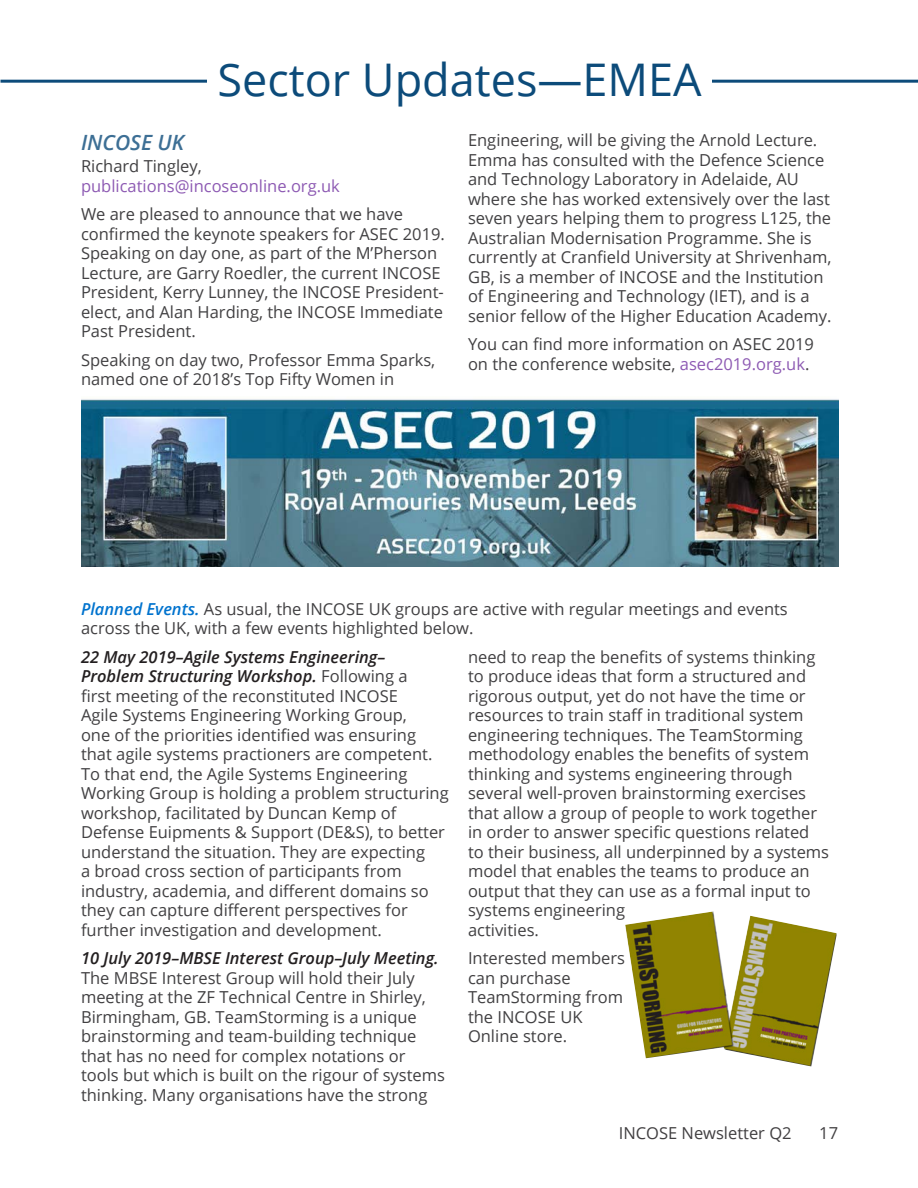
<style>
.page{position:relative;width:918px;height:1188px;background:#fff}
.page>*{position:absolute;margin:0;border:0;box-sizing:border-box;transform-origin:0 0}
.Page_Title{font:45px "Open Sans";color:#0c4b7a}
.Heading_1{font:italic 600 21px "Open Sans";color:#3d6f95}
.paragraph_span{font:16.5px/19.5px "Open Sans";color:#414042}
.t1{font:16.5px/19.5px "Open Sans";color:#8d5ab3}
.t2{font:16.5px "Open Sans";color:#413f41}
.s1{color:#414042}
.s2{color:#8d5ab3}
.s3{font-weight:600;font-style:italic;color:#0073ce}
.s4{font-weight:600;font-style:italic;color:#231f20}
</style>
<div class="page">
<hr style="left:0;top:80px;width:918px;height:3px;background:#0c4b7a">
<div style="left:207px;top:47px;width:505px;height:63px;background:#fff"></div>
<img style="left:81px;top:399px;width:758px;height:168px">
<img style="left:625px;top:911px;width:212px;height:155px">
<p class="Page_Title" style="left:217px;top:48px;width:486px">Sector Updates—EMEA</p>
<p class="Heading_1" style="left:81px;top:128px;width:105px">INCOSE UK</p>
<p class="t1" style="left:81px;top:156px;width:260px"><span class="s1">Richard Tingley, </span>publications@incoseonline.org.uk</p>
<p class="paragraph_span" style="left:81px;top:204px;width:365px">We are pleased to announce that we have confirmed the keynote speakers for ASEC 2019.<br>Speaking on day one, as part of the M’Pherson Lecture, are Garry Roedler, the current INCOSE President, Kerry Lunney, the INCOSE President&shy;elect, and Alan Harding, the INCOSE Immediate Past President.</p>
<p class="paragraph_span" style="left:81px;top:350px;width:356px">Speaking on day two, Professor Emma Sparks, named one of 2018’s Top Fifty Women in</p>
<p class="paragraph_span" style="left:468px;top:130px;width:365px">Engineering, will be giving the Arnold Lecture.<br>Emma has consulted with the Defence Science and Technology Laboratory in Adelaide, AU where she has worked extensively over the last seven years helping them to progress L125, the Australian Modernisation Programme. She is currently at Cranfield University at Shrivenham, GB, is a member of INCOSE and the Institution of Engineering and Technology (IET), and is a senior fellow of the Higher Education Academy.</p>
<p class="paragraph_span" style="left:468px;top:334px;width:347px">You can find more information on ASEC 2019 on the conference website, <span class="s2">asec2019.org.uk</span>.</p>
<p class="paragraph_span" style="left:81px;top:598px;width:708px"><span class="s3">Planned Events.</span> As usual, the INCOSE UK groups are active with regular meetings and events across the UK, with a few events highlighted below.</p>
<p class="paragraph_span" style="left:81px;top:647px;width:369px"><span class="s4">22 May 2019–Agile Systems Engineering– Problem Structuring Workshop.</span> Following a<br>first meeting of the reconstituted INCOSE<br>Agile Systems Engineering Working Group,<br>one of the priorities identified was ensuring that agile systems practioners are competent.<br>To that end, the Agile Systems Engineering Working Group is holding a problem structuring workshop, facilitated by Duncan Kemp of Defense Euipments &amp; Support (DE&amp;S), to better understand the situation. They are expecting<br>a broad cross section of participants from industry, academia, and different domains so they can capture different perspectives for further investigation and development.</p>
<p class="paragraph_span" style="left:81px;top:948px;width:366px"><span class="s4">10 July 2019–MBSE Interest Group–July Meeting.<br></span>The MBSE Interest Group will hold their July meeting at the ZF Technical Centre in Shirley, Birmingham, GB. TeamStorming is a unique brainstorming and team-building technique that has no need for complex notations or tools but which is built on the rigour of systems thinking. Many organisations have the strong</p>
<p class="paragraph_span" style="left:468px;top:647px;width:363px">need to reap the benefits of systems thinking to produce ideas that form a structured and rigorous output, yet do not have the time or resources to train staff in traditional system engineering techniques. The TeamStorming methodology enables the benefits of system thinking and systems engineering through several well-proven brainstorming exercises that allow a group of people to work together in order to answer specific questions related to their business, all underpinned by a systems model that enables the teams to produce an output that they can use as a formal input to systems engineering<br>activities.</p>
<p class="paragraph_span" style="left:468px;top:948px;width:159px">Interested members can purchase<br>TeamStorming from the INCOSE UK<br>Online store.</p>
<p class="t2" style="left:619px;top:1122px;width:174px">INCOSE Newsletter Q2</p>
<p class="t2" style="left:819px;top:1122px;width:20px">17</p>
</div>
